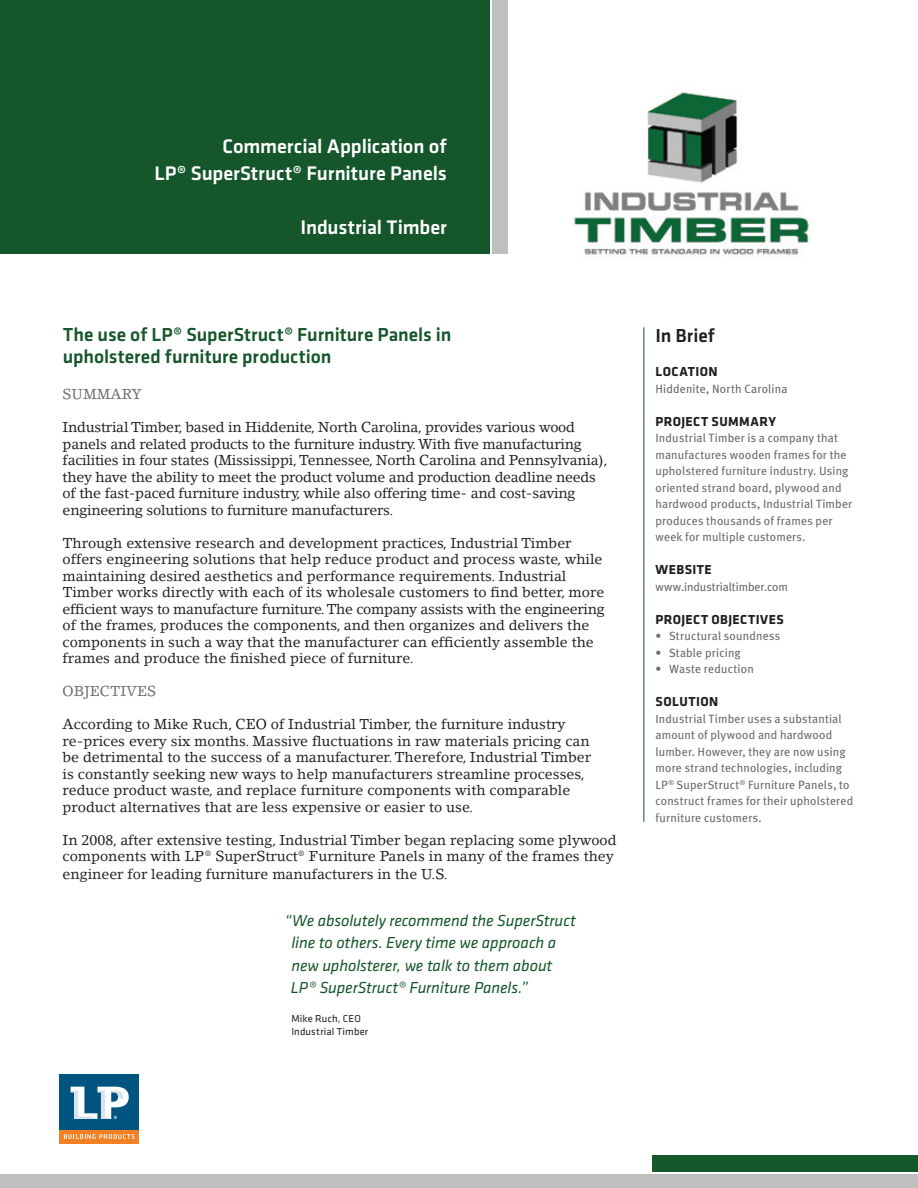
<style>
.page{position:relative;width:918px;height:1188px;background:#fff}
.page>*{position:absolute;margin:0;border:0;box-sizing:border-box;transform-origin:0 0}
.t1{font:500 20.4px "Klavika";letter-spacing:-.005em;color:#fff}
.t2{font:500 19.5px/22.5px "Klavika";letter-spacing:-.005em;color:#15562b}
.t3{font:500 19.5px "Klavika";color:#231f20}
.Title_Quote{font:italic 16.5px "Klavika";letter-spacing:-.005em;color:#15562b}
.t4{font:14.25px/16.5px "Lino Letter";color:#231f20}
.t5{font:14.25px "Lino Letter";color:#6c6d70}
.Side_Headers{font:700 13.5px "Klavika";letter-spacing:.03em;color:#231f20}
.Side_Column{font:12px/16.5px "Meta Plus";letter-spacing:.015em;color:#6c6d70}
.Side_Bullet{font:12px "Meta Plus";letter-spacing:.015em;color:#6c6d70}
.Side_Column-2{font:12px "Meta Plus";letter-spacing:-.01em;color:#6c6d70}
.Title_Quote_Byline{font:10.5px "Klavika";letter-spacing:.015em;color:#231f20}
</style>
<div class="page">
<div style="left:0;top:0;width:489px;height:254px;background:#15562b"></div>
<div style="left:0;top:1174px;width:918px;height:14px;background:#bebfbe"></div>
<div style="left:59px;top:1130px;width:80px;height:13px;background:#f48026"></div>
<svg style="left:64px;top:1134px;width:70px;height:5px"></svg>
<div style="left:59px;top:1074px;width:80px;height:56px;background:#005480"></div>
<svg style="left:71px;top:1087px;width:58px;height:32px"></svg>
<div style="left:492px;top:0;width:15px;height:254px;background:#bebfbe"></div>
<div style="left:652px;top:1155px;width:266px;height:17px;background:#15562b"></div>
<hr style="left:644px;top:327px;width:1px;height:495px;background:#15562b">
<img style="left:574px;top:92px;width:235px;height:163px">
<p class="t1" style="left:222px;top:135px;width:226px">Commercial Application of</p>
<p class="t1" style="left:154px;top:162px;width:294px">LP® SuperStruct® Furniture Panels</p>
<p class="t1" style="left:300px;top:216px;width:148px">Industrial Timber</p>
<p class="t2" style="left:63px;top:324px;width:390px">The use of LP® SuperStruct® Furniture Panels in upholstered furniture production</p>
<p class="t5" style="left:63px;top:386px;width:81px">SUMMARY</p>
<p class="t4" style="left:63px;top:419px;width:547px">Industrial Timber, based in Hiddenite, North Carolina, provides various wood panels and related products to the furniture industry. With five manufacturing facilities in four states (Mississippi, Tennessee, North Carolina and Pennsylvania), they have the ability to meet the product volume and production deadline needs of the fast-paced furniture industry, while also offering time- and cost-saving engineering solutions to furniture manufacturers.</p>
<p class="t4" style="left:63px;top:535px;width:544px">Through extensive research and development practices, Industrial Timber offers engineering solutions that help reduce product and process waste, while maintaining desired aesthetics and performance requirements. Industrial Timber works directly with each of its wholesale customers to find better, more efficient ways to manufacture furniture. The company assists with the engineering of the frames, produces the components, and then organizes and delivers the components in such a way that the manufacturer can efficiently assemble the frames and produce the finished piece of furniture.</p>
<p class="t5" style="left:63px;top:683px;width:95px">OBJECTIVES</p>
<p class="t4" style="left:63px;top:716px;width:530px">According to Mike Ruch, CEO of Industrial Timber, the furniture industry<br>re‑ prices every six months. Massive fluctuations in raw materials pricing can be detrimental to the success of a manufacturer. Therefore, Industrial Timber is constantly seeking new ways to help manufacturers streamline processes, reduce product waste, and replace furniture components with comparable product alternatives that are less expensive or easier to use.</p>
<p class="t4" style="left:63px;top:832px;width:555px">In 2008, after extensive testing, Industrial Timber began replacing some plywood components with LP® SuperStruct® Furniture Panels in many of the frames they</p>
<p class="t4" style="left:63px;top:866px;width:387px">engineer for leading furniture manufacturers in the U.S.</p>
<p class="Title_Quote" style="left:285px;top:911px;width:293px">“We absolutely recommend the SuperStruct</p>
<p class="Title_Quote" style="left:291px;top:934px;width:266px">line to others. Every time we approach a</p>
<p class="Title_Quote" style="left:291px;top:956px;width:263px">new upholsterer, we talk to them about</p>
<p class="Title_Quote" style="left:291px;top:979px;width:239px">LP® SuperStruct® Furniture Panels.”</p>
<p class="Title_Quote_Byline" style="left:291px;top:1013px;width:71px">Mike Ruch, CEO</p>
<p class="Title_Quote_Byline" style="left:291px;top:1026px;width:78px">Industrial Timber</p>
<p class="t3" style="left:656px;top:325px;width:61px">In Brief</p>
<p class="Side_Headers" style="left:656px;top:364px;width:64px">LOCATION</p>
<p class="Side_Column" style="left:656px;top:380px;width:133px">Hiddenite, North Carolina</p>
<p class="Side_Headers" style="left:656px;top:414px;width:122px">PROJECT SUMMARY</p>
<p class="Side_Column" style="left:656px;top:430px;width:198px">Industrial Timber is a company that manufactures wooden frames for the upholstered furniture industry. Using oriented strand board, plywood and hardwood products, Industrial Timber produces thousands of frames per week for multiple customers.</p>
<p class="Side_Headers" style="left:656px;top:562px;width:58px">WEBSITE</p>
<p class="Side_Column-2" style="left:656px;top:580px;width:134px">www.industrialtimber.com</p>
<p class="Side_Headers" style="left:656px;top:612px;width:129px">PROJECT OBJECTIVES</p>
<p class="Side_Bullet" style="left:656px;top:629px;width:126px">• Structural soundness</p>
<p class="Side_Bullet" style="left:656px;top:646px;width:87px">• Stable pricing</p>
<p class="Side_Bullet" style="left:656px;top:662px;width:100px">• Waste reduction</p>
<p class="Side_Headers" style="left:656px;top:694px;width:42px">SOLUTION</p>
<p class="Side_Column" style="left:656px;top:710px;width:199px">Industrial Timber uses a substantial amount of plywood and hardwood lumber. However, they are now using more strand technologies, including LP<sup>®</sup> SuperStruct<sup>®</sup> Furniture Panels, to construct frames for their upholstered furniture customers.</p>
</div>
